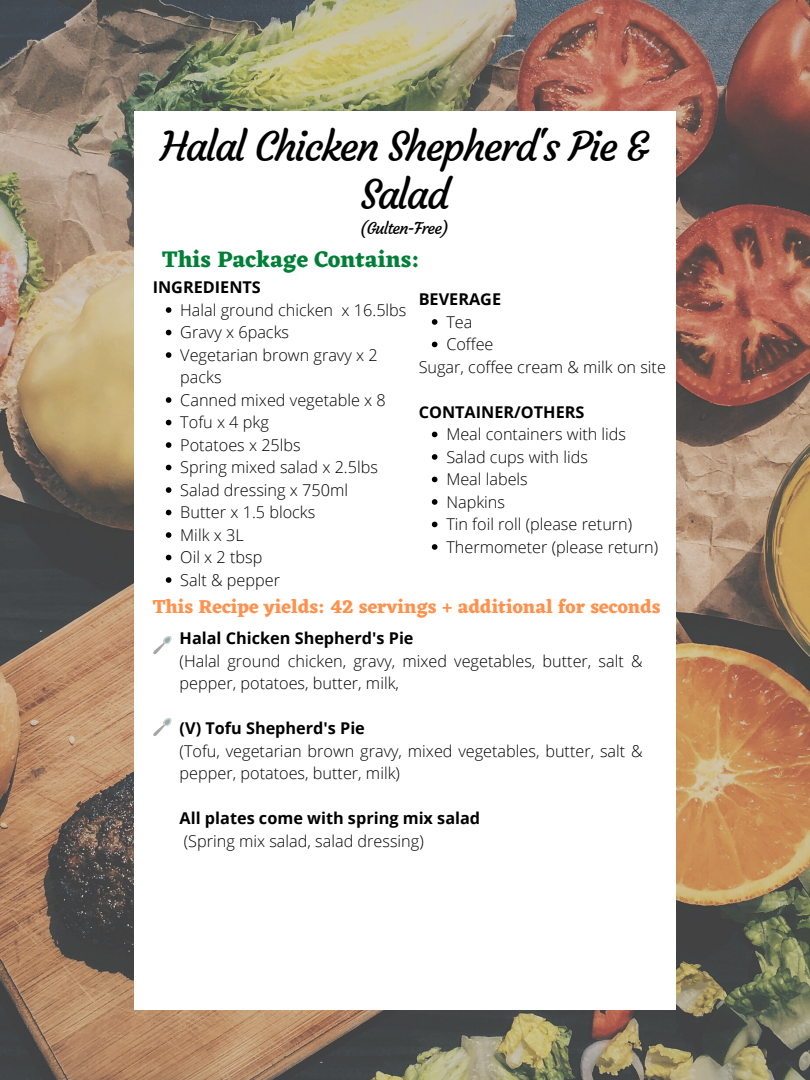
<style>
.page{position:relative;width:810px;height:1080px;background:#fff}
.page>*{position:absolute;margin:0;border:0;box-sizing:border-box;transform-origin:0 0}
.t1{font:40.62px/48.2px "Courgette";letter-spacing:-.05em;color:#000;text-align:center}
.t2{font:700 23.12px "Eczar";color:#008037}
.t3{font:700 19.25px "Eczar";color:#ff914d}
.t4{font:300 16.25px/22.5px "Open Sans";color:#000}
.t5{font:700 16.25px "Open Sans";color:#000}
.t6{font:16.25px "Courgette";letter-spacing:-.05em;color:#000}
</style>
<div class="page">
<img style="left:0;top:0;width:810px;height:1080px">
<div style="left:135px;top:111px;width:540px;height:899px;background:#fff"></div>
<svg style="left:166px;top:307px;width:5px;height:6px"></svg>
<svg style="left:166px;top:330px;width:5px;height:5px"></svg>
<svg style="left:166px;top:352px;width:5px;height:6px"></svg>
<svg style="left:166px;top:397px;width:5px;height:6px"></svg>
<svg style="left:166px;top:420px;width:5px;height:5px"></svg>
<svg style="left:166px;top:442px;width:5px;height:6px"></svg>
<svg style="left:166px;top:465px;width:5px;height:5px"></svg>
<svg style="left:166px;top:487px;width:5px;height:6px"></svg>
<svg style="left:166px;top:510px;width:5px;height:5px"></svg>
<svg style="left:166px;top:532px;width:5px;height:6px"></svg>
<svg style="left:166px;top:555px;width:5px;height:5px"></svg>
<svg style="left:166px;top:577px;width:5px;height:6px"></svg>
<svg style="left:432px;top:319px;width:5px;height:6px"></svg>
<svg style="left:432px;top:342px;width:5px;height:5px"></svg>
<svg style="left:432px;top:432px;width:5px;height:5px"></svg>
<svg style="left:432px;top:454px;width:5px;height:6px"></svg>
<svg style="left:432px;top:477px;width:5px;height:5px"></svg>
<svg style="left:432px;top:499px;width:5px;height:6px"></svg>
<svg style="left:432px;top:522px;width:5px;height:5px"></svg>
<svg style="left:432px;top:544px;width:5px;height:6px"></svg>
<svg style="left:153px;top:636px;width:19px;height:19px"></svg>
<svg style="left:153px;top:718px;width:19px;height:19px"></svg>
<h1 class="t1" style="left:161px;top:122px;width:490px">Halal Chicken Shepherd's Pie &amp;<br>Salad</h1>
<p class="t6" style="left:360px;top:218px;width:91px">(Gulten-Free)</p>
<h2 class="t2" style="left:162px;top:245px;width:259px">This Package Contains:</h2>
<p class="t4" style="left:180px;top:298px;width:228px">Halal ground chicken x 16.5lbs<br>Gravy x 6packs<br>Vegetarian brown gravy x 2 packs<br>Canned mixed vegetable x 8<br>Tofu x 4 pkg<br>Potatoes x 25lbs<br>Spring mixed salad x 2.5lbs<br>Salad dressing x 750ml<br>Butter x 1.5 blocks<br>Milk x 3L<br>Oil x 2 tbsp<br>Salt &amp; pepper</p>
<p class="t5" style="left:153px;top:276px;width:110px">INGREDIENTS</p>
<p class="t5" style="left:419px;top:288px;width:84px">BEVERAGE</p>
<p class="t4" style="left:446px;top:310px;width:49px">Tea<br>Coffee</p>
<p class="t4" style="left:419px;top:355px;width:249px">Sugar, coffee cream &amp; milk on site</p>
<p class="t5" style="left:419px;top:400px;width:167px">CONTAINER/OTHERS</p>
<p class="t4" style="left:446px;top:423px;width:213px">Meal containers with lids<br>Salad cups with lids<br>Meal labels<br>Napkins<br>Tin foil roll (please return)<br>Thermometer (please return)</p>
<p class="t3" style="left:153px;top:595px;width:510px">This Recipe yields: 42 servings + additional for seconds</p>
<p class="t5" style="left:180px;top:627px;width:235px">Halal Chicken Shepherd's Pie</p>
<p class="t4" style="left:180px;top:649px;width:464px">(Halal ground chicken, gravy, mixed vegetables, butter, salt &amp; pepper, potatoes, butter, milk,</p>
<p class="t5" style="left:180px;top:717px;width:187px">(V) Tofu Shepherd's Pie</p>
<p class="t4" style="left:180px;top:739px;width:465px">(Tofu, vegetarian brown gravy, mixed vegetables, butter, salt &amp; pepper, potatoes, butter, milk)</p>
<p class="t5" style="left:180px;top:807px;width:302px">All plates come with spring mix salad</p>
<p class="t4" style="left:184px;top:829px;width:241px">(Spring mix salad, salad dressing)</p>
</div>
